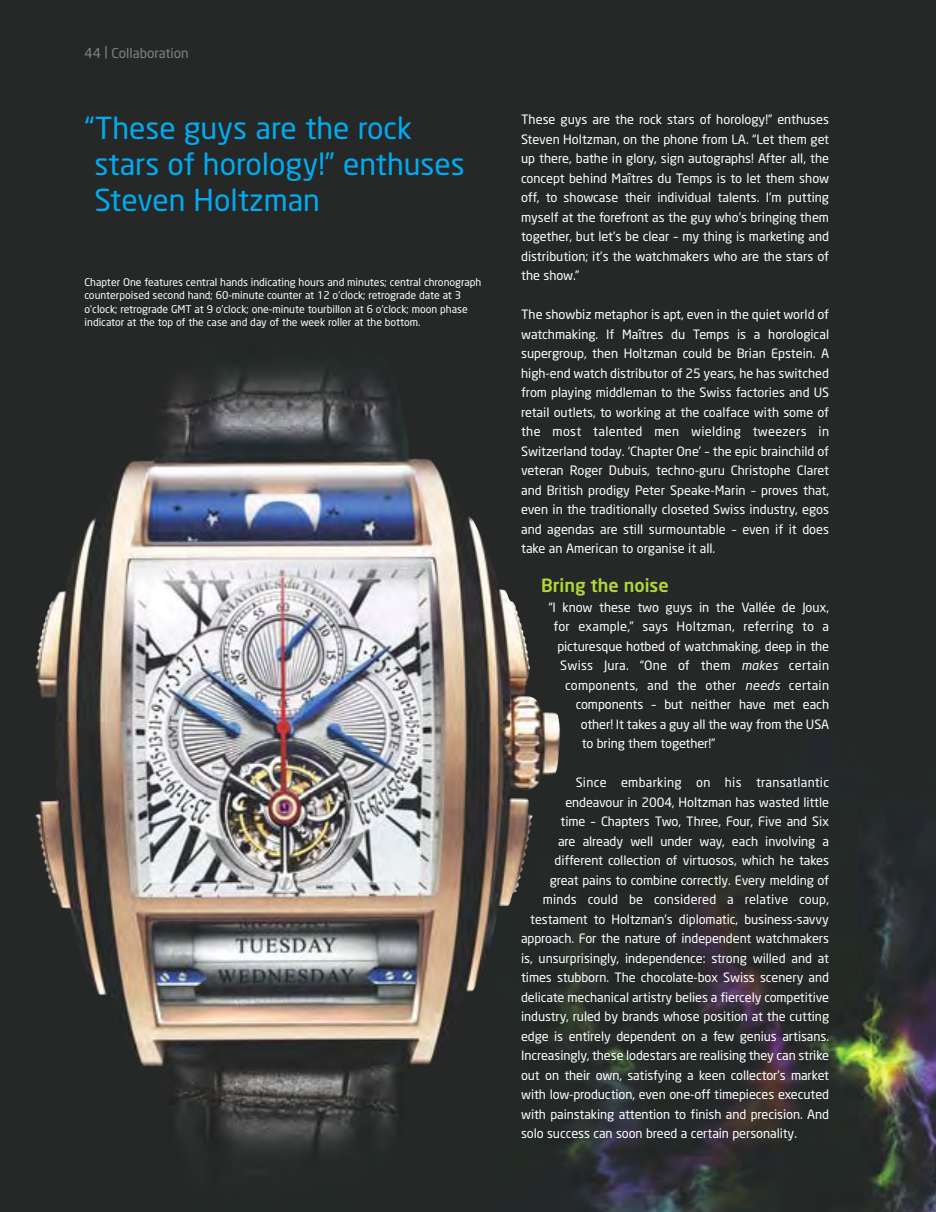
<style>
.page{position:relative;width:936px;height:1212px;background:#fff}
.page>*{position:absolute;margin:0;border:0;box-sizing:border-box;transform-origin:0 0}
.t1{font:30px/36px "Neo Sans";color:#00acf1}
.t2{font:500 18px "Neo Sans";color:#b1d839}
.t3{font:13.5px "Neo Sans";color:#818284}
.t4{font:12.75px/19.5px "Neo Sans";letter-spacing:-.005em;color:#fff;text-align:justify}
.t5{font:12.75px "Neo Sans";letter-spacing:.02em;color:#fff}
.t6{font:10.5px/13.5px "Neo Sans";color:#fff}
.s1{font-style:italic}
</style>
<div class="page">
<div style="left:0;top:0;width:935px;height:1212px;background:#262828"></div>
<img style="left:518px;top:733px;width:417px;height:479px">
<img style="left:35px;top:369px;width:483px;height:782px">
<p class="t3" style="left:85px;top:45px;width:106px">44 | Collaboration</p>
<h1 class="t1" style="left:94px;top:110px;width:372px;text-indent:-10px">“These guys are the rock stars of horology!” enthuses<br>Steven Holtzman</h1>
<p class="t6" style="left:85px;top:275px;width:398px">Chapter One features central hands indicating hours and minutes; central chronograph counterpoised second hand; 60-minute counter at 12 o’clock; retrograde date at 3 o’clock; retrograde GMT at 9 o’clock; one-minute tourbillon at 6 o’clock; moon phase indicator at the top of the case and day of the week roller at the bottom.</p>
<p class="t4" style="left:521px;top:110px;width:309px">These guys are the rock stars of horology!” enthuses Steven Holtzman, on the phone from LA. “Let them get up there, bathe in glory, sign autographs! After all, the concept behind Maîtres du Temps is to let them show off, to showcase their individual talents. I’m putting myself at the forefront as the guy who’s bringing them together, but let’s be clear – my thing is marketing and distribution; it’s the watchmakers who are the stars of the show.”</p>
<p class="t4" style="left:521px;top:305px;width:309px">The showbiz metaphor is apt, even in the quiet world of watchmaking. If Maîtres du Temps is a horological supergroup, then Holtzman could be Brian Epstein. A high-end watch distributor of 25 years, he has switched from playing middleman to the Swiss factories and US retail outlets, to working at the coalface with some of the most talented men wielding tweezers in Switzerland today. ‘Chapter One’ – the epic brainchild of veteran Roger Dubuis, techno-guru Christophe Claret and British prodigy Peter Speake-Marin – proves that, even in the traditionally closeted Swiss industry, egos and agendas are still surmountable – even if it does take an American to organise it all.</p>
<h2 class="t2" style="left:541px;top:575px;width:129px">Bring the noise</h2>
<p class="t4" style="left:548px;top:598px;width:282px">“I know these two guys in the Vallée de Joux,</p>
<p class="t5" style="left:553px;top:619px;width:277px">for example,” says Holtzman, referring to a</p>
<p class="t4" style="left:557px;top:637px;width:273px">picturesque hotbed of watchmaking, deep in the</p>
<p class="t5" style="left:560px;top:658px;width:270px">Swiss Jura. “One of them <span class="s1">makes</span> certain</p>
<p class="t5" style="left:565px;top:678px;width:265px">components, and the other <span class="s1">needs</span> certain</p>
<p class="t4" style="left:575px;top:695px;width:255px">components – but neither have met each</p>
<p class="t4" style="left:581px;top:715px;width:250px">other! It takes a guy all the way from the USA</p>
<p class="t4" style="left:581px;top:734px;width:135px">to bring them together!”</p>
<p class="t5" style="left:575px;top:775px;width:255px">Since embarking on his transatlantic</p>
<p class="t4" style="left:565px;top:793px;width:265px">endeavour in 2004, Holtzman has wasted little</p>
<p class="t4" style="left:560px;top:812px;width:270px">time – Chapters Two, Three, Four, Five and Six</p>
<p class="t4" style="left:558px;top:832px;width:272px">are already well under way, each involving a</p>
<p class="t4" style="left:554px;top:851px;width:276px">different collection of virtuosos, which he takes</p>
<p class="t4" style="left:549px;top:871px;width:281px">great pains to combine correctly. Every melding of</p>
<p class="t5" style="left:542px;top:892px;width:288px">minds could be considered a relative coup,</p>
<p class="t4" style="left:530px;top:910px;width:300px">testament to Holtzman’s diplomatic, business-savvy</p>
<p class="t4" style="left:521px;top:929px;width:309px">approach. For the nature of independent watchmakers</p>
<p class="t4" style="left:521px;top:949px;width:309px">is, unsurprisingly, independence: strong willed and at</p>
<p class="t4" style="left:521px;top:968px;width:309px">times stubborn. The chocolate-box Swiss scenery and</p>
<p class="t4" style="left:521px;top:988px;width:309px">delicate mechanical artistry belies a fiercely competitive</p>
<p class="t4" style="left:521px;top:1007px;width:309px">industry, ruled by brands whose position at the cutting</p>
<p class="t4" style="left:521px;top:1027px;width:309px">edge is entirely dependent on a few genius artisans.</p>
<p class="t4" style="left:521px;top:1046px;width:309px">Increasingly, these lodestars are realising they can strike</p>
<p class="t4" style="left:521px;top:1066px;width:309px">out on their own, satisfying a keen collector’s market</p>
<p class="t4" style="left:521px;top:1085px;width:309px">with low-production, even one-off timepieces executed</p>
<p class="t4" style="left:521px;top:1105px;width:309px">with painstaking attention to finish and precision. And</p>
<p class="t4" style="left:521px;top:1124px;width:277px">solo success can soon breed a certain personality.</p>
</div>
